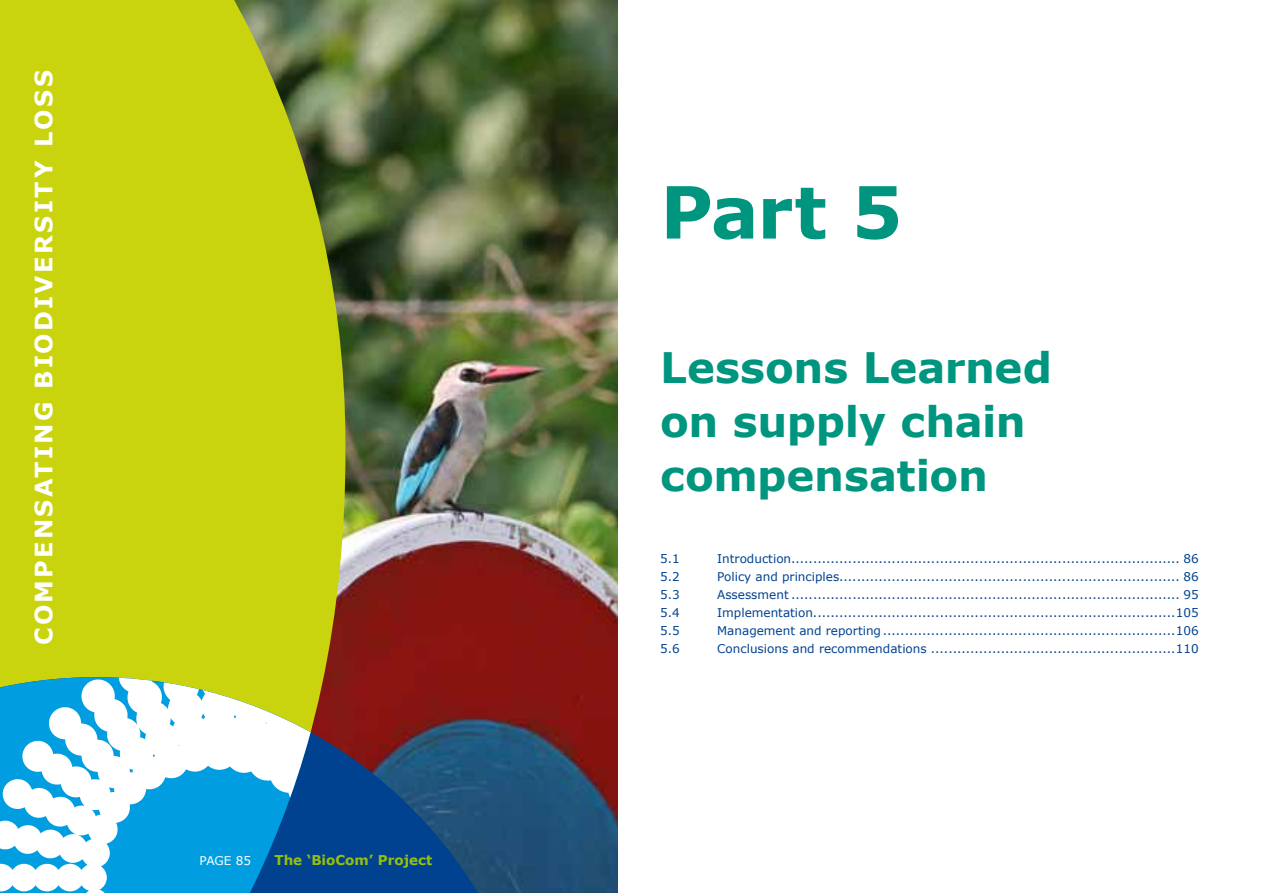
<style>
.page{position:relative;width:1263px;height:893px;background:#fff}
.page>*{position:absolute;margin:0;border:0;box-sizing:border-box;transform-origin:0 0}
.t1{font:700 72px "Verdana";color:#00957e}
.t2{font:700 42px/54px "Verdana";letter-spacing:-.005em;color:#00957e}
.t3{font:700 24px "Verdana";letter-spacing:.095em;color:#fff}
.t4{font:700 13.5px "Verdana";color:#97bf0d}
.t5{font:12px "Verdana";color:#00428f}
.t6{font:12px "Verdana";color:#fff}
</style>
<div class="page">
<img style="left:345px;top:0;width:273px;height:893px">
<svg style="left:0;top:0;width:345px;height:677px;fill:#c9d30e"></svg>
<svg style="left:311px;top:677px;width:175px;height:216px"></svg>
<svg style="left:0;top:677px;width:311px;height:216px"></svg>
<h3 class="t3" style="left:28px;top:645px;width:576px;rotate:-90deg">COMPENSATING BIODIVERSITY LOSS</h3>
<p class="t6" style="left:199px;top:853px;width:53px">page 85</p>
<p class="t4" style="left:274px;top:851px;width:159px">The ‘BioCom’ Project</p>
<h1 class="t1" style="left:660px;top:166px;width:244px">Part 5</h1>
<h2 class="t2" style="left:660px;top:341px;width:393px">Lessons Learned on supply chain compensation</h2>
<p class="t5" style="left:660px;top:551px;width:21px">5.1</p>
<p class="t5" style="left:717px;top:551px;width:483px">Introduction......................................................................................... 86</p>
<p class="t5" style="left:660px;top:569px;width:21px">5.2</p>
<p class="t5" style="left:717px;top:569px;width:483px">Policy and principles.............................................................................. 86</p>
<p class="t5" style="left:660px;top:587px;width:46px">5.3 A</p>
<p class="t5" style="left:725px;top:587px;width:475px">ssessment ......................................................................................... 95</p>
<p class="t5" style="left:660px;top:605px;width:21px">5.4</p>
<p class="t5" style="left:717px;top:605px;width:483px">Implementation...................................................................................105</p>
<p class="t5" style="left:660px;top:623px;width:21px">5.5</p>
<p class="t5" style="left:717px;top:623px;width:483px">Management and reporting...................................................................106</p>
<p class="t5" style="left:660px;top:641px;width:21px">5.6</p>
<p class="t5" style="left:717px;top:641px;width:483px">Conclusions and recommendations ........................................................110</p>
</div>
